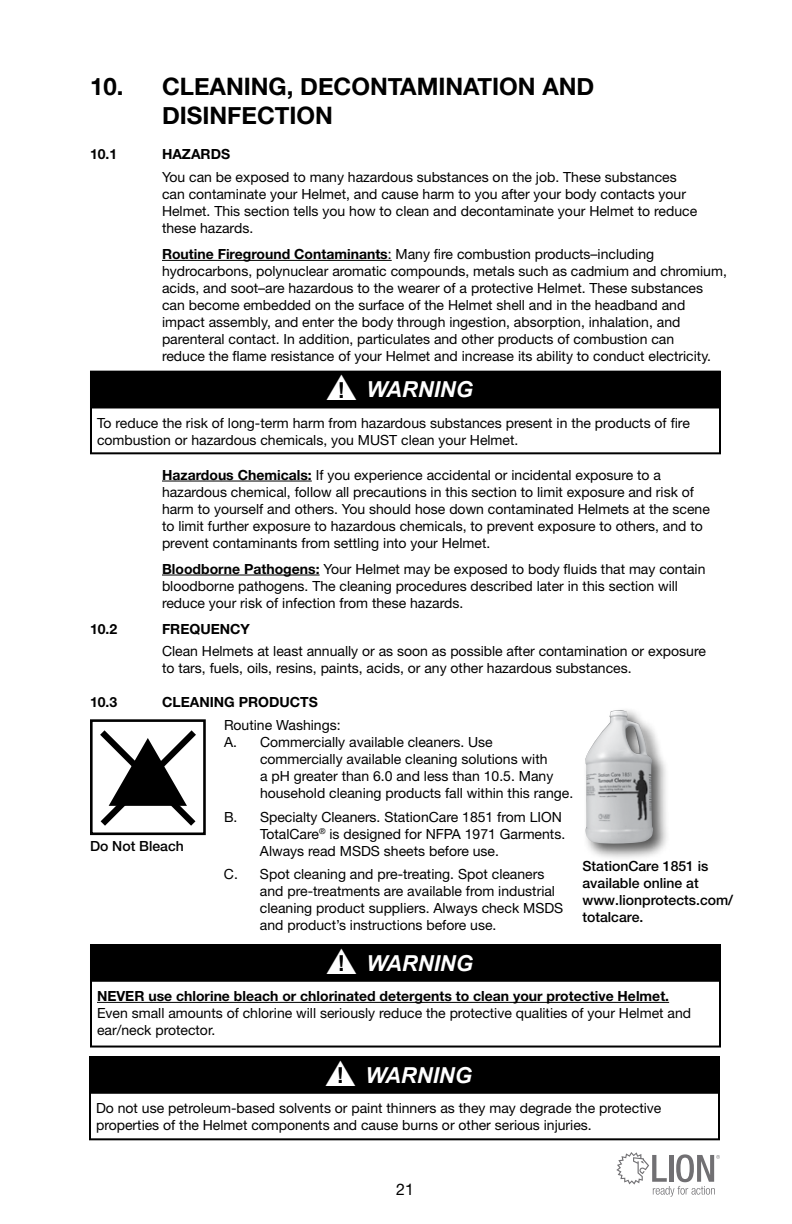
<style>
.page{position:relative;width:792px;height:1224px;background:#fff}
.page>*{position:absolute;margin:0;border:0;box-sizing:border-box;transform-origin:0 0}
.t1{font:700 24px/28.8px "Helvetica Neue";color:#000}
.t2{font:italic 700 22px "Arial";color:#fff}
.t3{font:16px "Helvetica Neue LT Std";color:#000}
.t4{font:14px/17px "Helvetica Neue LT Std";color:#000}
.t5{font:700 14px "Helvetica Neue LT Std";color:#000}
.t6{font:500 14px/16.8px "Helvetica Neue LT Std";color:#000}
.s1{font-weight:700}
.s2{font-style:normal;color:#000}
</style>
<div class="page">
<svg style="left:616px;top:1152px;width:104px;height:45px"></svg>
<hr style="left:162px;top:260px;width:230px;height:1px;background:#000">
<hr style="left:162px;top:481px;width:150px;height:1px;background:#000">
<hr style="left:162px;top:575px;width:158px;height:1px;background:#000">
<div style="left:91px;top:372px;width:628px;height:35px;background:#000"></div>
<div style="left:90px;top:371px;width:630px;height:37px;border:2px solid #000"></div>
<div style="left:90px;top:371px;width:631px;height:83px;border:2px solid #000"></div>
<div style="left:91px;top:945px;width:628px;height:36px;background:#000"></div>
<div style="left:90px;top:944px;width:630px;height:38px;border:2px solid #000"></div>
<hr style="left:97px;top:1002px;width:572px;height:1px;background:#000">
<div style="left:90px;top:944px;width:631px;height:104px;border:2px solid #000"></div>
<div style="left:90px;top:719px;width:116px;height:116px;border:3px solid #000"></div>
<svg style="left:94px;top:724px;width:109px;height:108px"></svg>
<div style="left:90px;top:1057px;width:628px;height:36px;background:#000"></div>
<div style="left:89px;top:1056px;width:630px;height:38px;border:2px solid #000"></div>
<div style="left:89px;top:1056px;width:631px;height:84px;border:2px solid #000"></div>
<div style="left:582px;top:707px;width:89px;height:154px;background:#000;opacity:.66"></div>
<img style="left:585px;top:710px;width:68px;height:134px">
<h1 class="t1" style="left:162px;top:73px;width:434px;text-indent:-72px">10. CLEANING, DECONTAMINATION AND<br>DISINFECTION</h1>
<p class="t5" style="left:90px;top:146px;width:29px">10.1</p>
<p class="t5" style="left:162px;top:146px;width:70px">HAZARDS</p>
<p class="t4" style="left:162px;top:168px;width:537px">You can be exposed to many hazardous substances on the job. These substances can contaminate your Helmet, and cause harm to you after your body contacts your Helmet. This section tells you how to clean and decontaminate your Helmet to reduce these hazards.</p>
<p class="t4" style="left:162px;top:245px;width:566px"><span class="s1">Routine Fireground Contaminants</span>: Many fire combustion products–including hydrocarbons, polynuclear aromatic compounds, metals such as cadmium and chromium, acids, and soot–are hazardous to the wearer of a protective Helmet. These substances can become embedded on the surface of the Helmet shell and in the headband and impact assembly, and enter the body through ingestion, absorption, inhalation, and parenteral contact. In addition, particulates and other products of combustion can<br>reduce the flame resistance of your Helmet and increase its ability to conduct electricity.</p>
<h2 class="t2" style="left:338px;top:375px;width:137px"><span class="s2">!</span> WARNING</h2>
<p class="t4" style="left:97px;top:414px;width:594px">To reduce the risk of long-term harm from hazardous substances present in the products of fire combustion or hazardous chemicals, you MUST clean your Helmet.</p>
<p class="t4" style="left:162px;top:466px;width:549px"><span class="s1">Hazardous Chemicals:</span> If you experience accidental or incidental exposure to a hazardous chemical, follow all precautions in this section to limit exposure and risk of harm to yourself and others. You should hose down contaminated Helmets at the scene to limit further exposure to hazardous chemicals, to prevent exposure to others, and to prevent contaminants from settling into your Helmet.</p>
<p class="t4" style="left:162px;top:560px;width:545px"><span class="s1">Bloodborne Pathogens:</span> Your Helmet may be exposed to body fluids that may contain bloodborne pathogens. The cleaning procedures described later in this section will reduce your risk of infection from these hazards.</p>
<p class="t5" style="left:90px;top:620px;width:29px">10.2</p>
<p class="t5" style="left:162px;top:620px;width:89px">FREQUENCY</p>
<p class="t4" style="left:162px;top:643px;width:546px">Clean Helmets at least annually or as soon as possible after contamination or exposure to tars, fuels, oils, resins, paints, acids, or any other hazardous substances.</p>
<p class="t5" style="left:90px;top:694px;width:29px">10.3</p>
<p class="t5" style="left:162px;top:694px;width:157px">CLEANING PRODUCTS</p>
<p class="t4" style="left:224px;top:717px;width:118px">Routine Washings:</p>
<p class="t4" style="left:224px;top:734px;width:270px">A. Commercially available cleaners. Use</p>
<p class="t4" style="left:260px;top:751px;width:289px">commercially available cleaning solutions with</p>
<p class="t4" style="left:260px;top:768px;width:295px">a pH greater than 6.0 and less than 10.5. Many</p>
<p class="t4" style="left:260px;top:785px;width:315px">household cleaning products fall within this range.</p>
<p class="t4" style="left:260px;top:808px;width:307px;text-indent:-36px">B. Specialty Cleaners. StationCare 1851 from LION<br>TotalCare<sup>®</sup> is designed for NFPA 1971 Garments.<br>Always read MSDS sheets before use.</p>
<p class="t4" style="left:260px;top:866px;width:305px;text-indent:-36px">C. Spot cleaning and pre-treating. Spot cleaners and pre-treatments are available from industrial cleaning product suppliers. Always check MSDS and product’s instructions before use.</p>
<p class="t6" style="left:90px;top:838px;width:95px">Do Not Bleach</p>
<p class="t6" style="left:583px;top:858px;width:152px">StationCare 1851 is available online at www.lionprotects.com/ totalcare.</p>
<h2 class="t2" style="left:338px;top:949px;width:137px"><span class="s2">!</span> WARNING</h2>
<p class="t5" style="left:97px;top:987px;width:574px">NEVER use chlorine bleach or chlorinated detergents to clean your protective Helmet.</p>
<p class="t4" style="left:97px;top:1004px;width:596px">Even small amounts of chlorine will seriously reduce the protective qualities of your Helmet and ear/neck protector.</p>
<h2 class="t2" style="left:337px;top:1061px;width:137px"><span class="s2">!</span> WARNING</h2>
<p class="t4" style="left:96px;top:1099px;width:567px">Do not use petroleum-based solvents or paint thinners as they may degrade the protective properties of the Helmet components and cause burns or other serious injuries.</p>
<p class="t3" style="left:396px;top:1180px;width:19px">21</p>
</div>
